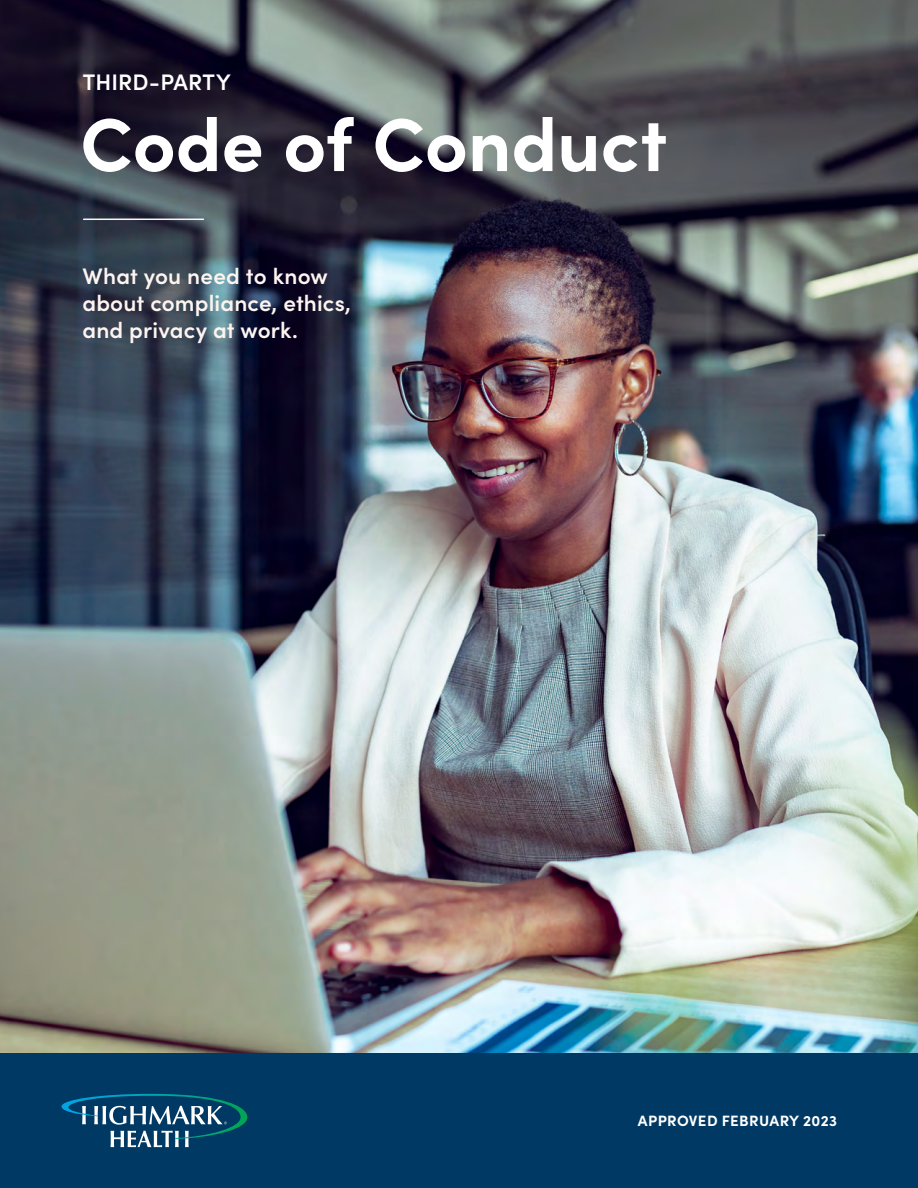
<style>
.page{position:relative;width:918px;height:1188px;background:#fff}
.page>*{position:absolute;margin:0;border:0;box-sizing:border-box;transform-origin:0 0}
.t1{font:700 75px "Sofia Pro";color:#fff}
.t2{font:600 22.5px/27px "Sofia Pro";letter-spacing:.01em;color:#fef4f0}
.t3{font:600 22.5px "Sofia Pro";letter-spacing:.005em;color:#fff}
.t4{font:700 15px "Sofia Pro";letter-spacing:.02em;color:#fff}
</style>
<div class="page">
<div style="left:0;top:1053px;width:918px;height:135px;background:#003963"></div>
<img style="left:0;top:0;width:918px;height:1053px">
<hr style="left:84px;top:219px;width:119px;height:1px;background:#fef4f0">
<svg style="left:62px;top:1094px;width:185px;height:53px"></svg>
<h1 class="t3" style="left:83px;top:65px;width:149px">THIRD-PARTY</h1>
<h1 class="t1" style="left:80px;top:87px;width:589px">Code of Conduct</h1>
<p class="t2" style="left:82px;top:261px;width:270px">What you need to know about compliance, ethics, and privacy at work.</p>
<p class="t4" style="left:638px;top:1109px;width:201px">APPROVED FEBRUARY 2023</p>
</div>
